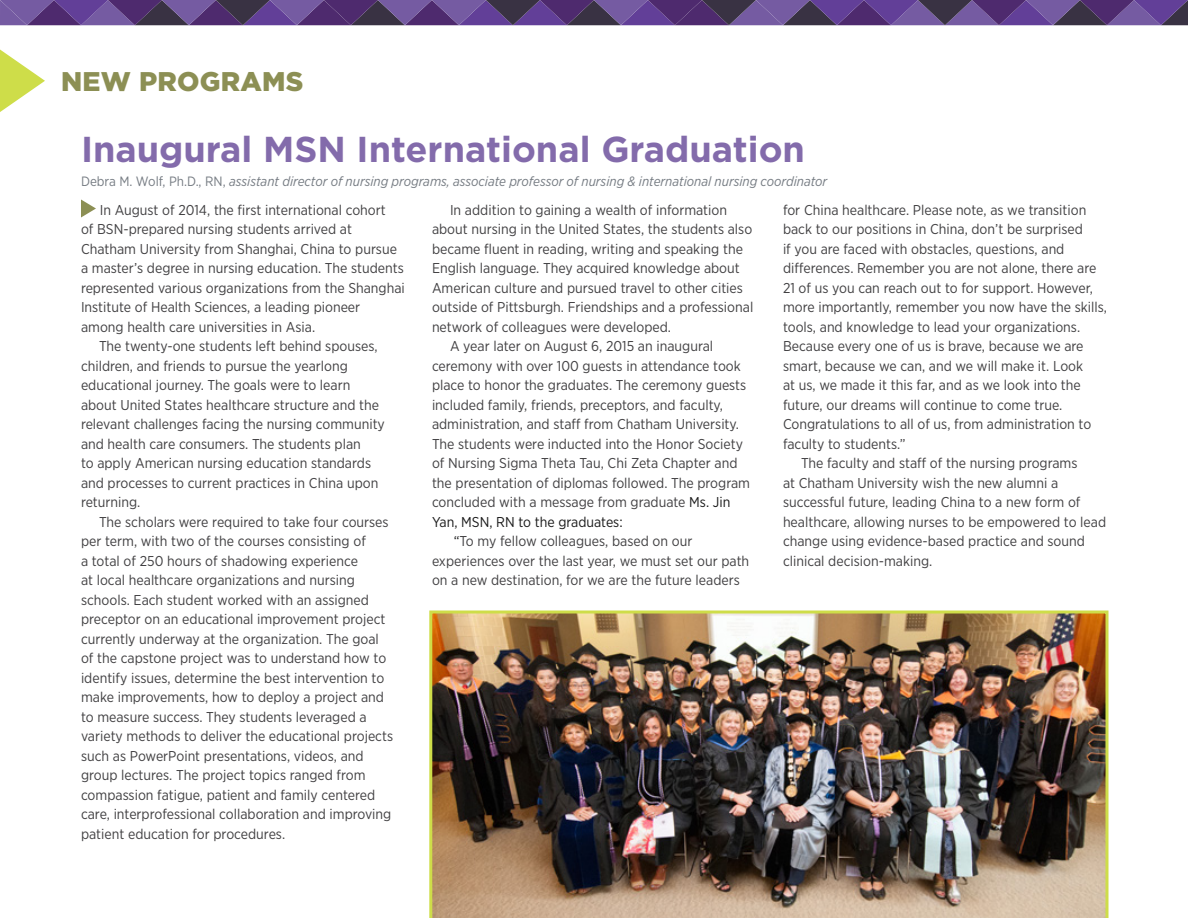
<style>
.page{position:relative;width:1188px;height:918px;background:#fff}
.page>*{position:absolute;margin:0;border:0;box-sizing:border-box;transform-origin:0 0}
.head__24_pt_purple{font:700 36px "Gotham";color:#836bab}
.contributor{font:900 27px "Gotham";letter-spacing:.01em;color:#8c8f54}
.text{font:14.25px/19.5px "Gotham Narrow";color:#414042}
._1st_paragraph{font:14.25px/19.5px "Gotham Narrow";color:#414042}
.t1{font:italic 13.5px "Gotham Narrow";color:#767c83}
.s1{font-style:normal}
.s2{color:#1a1a1a}
</style>
<div class="page">
<svg style="left:0;top:0;width:1188px;height:25px"></svg>
<svg style="left:81px;top:200px;width:15px;height:18px"></svg>
<img style="left:429px;top:610px;width:679px;height:308px">
<svg style="left:0;top:50px;width:45px;height:62px"></svg>
<p class="contributor" style="left:61px;top:66px;width:244px">NEW PROGRAMS</p>
<p class="head__24_pt_purple" style="left:81px;top:128px;width:726px">Inaugural MSN International Graduation</p>
<p class="t1" style="left:81px;top:173px;width:748px"><span class="s1">Debra M. Wolf, Ph.D., RN,</span> assistant director of nursing programs, associate professor of nursing &amp; international nursing coordinator</p>
<p class="_1st_paragraph" style="left:81px;top:199px;width:325px;text-indent:19px">In August of 2014, the first international cohort<br>of BSN-prepared nursing students arrived at Chatham University from Shanghai, China to pursue a master’s degree in nursing education. The students represented various organizations from the Shanghai Institute of Health Sciences, a leading pioneer among health care universities in Asia.</p>
<p class="text" style="left:81px;top:336px;width:305px;text-indent:18px">The twenty-one students left behind spouses, children, and friends to pursue the yearlong educational journey. The goals were to learn about United States healthcare structure and the relevant challenges facing the nursing community and health care consumers. The students plan<br>to apply American nursing education standards and processes to current practices in China upon returning.</p>
<p class="text" style="left:81px;top:511px;width:314px;text-indent:18px">The scholars were required to take four courses per term, with two of the courses consisting of<br>a total of 250 hours of shadowing experience<br>at local healthcare organizations and nursing schools. Each student worked with an assigned preceptor on an educational improvement project currently underway at the organization. The goal of the capstone project was to understand how to identify issues, determine the best intervention to make improvements, how to deploy a project and to measure success. They students leveraged a variety methods to deliver the educational projects such as PowerPoint presentations, videos, and group lectures. The project topics ranged from compassion fatigue, patient and family centered care, interprofessional collaboration and improving patient education for procedures.</p>
<p class="text" style="left:432px;top:199px;width:323px;text-indent:18px">In addition to gaining a wealth of information about nursing in the United States, the students also became fluent in reading, writing and speaking the English language. They acquired knowledge about American culture and pursued travel to other cities outside of Pittsburgh. Friendships and a professional network of colleagues were developed.</p>
<p class="text" style="left:432px;top:336px;width:320px;text-indent:18px">A year later on August 6, 2015 an inaugural ceremony with over 100 guests in attendance took place to honor the graduates. The ceremony guests included family, friends, preceptors, and faculty, administration, and staff from Chatham University.<br>The students were inducted into the Honor Society of Nursing Sigma Theta Tau, Chi Zeta Chapter and the presentation of diplomas followed. The program concluded with a message from graduate <span class="s2">Ms. Jin Yan, MSN, RN to the graduates:</span></p>
<p class="text" style="left:432px;top:531px;width:319px;text-indent:22px"><span class="s2">“</span>To my fellow colleagues, based on our experiences over the last year, we must set our path on a new destination, for we are the future leaders</p>
<p class="text" style="left:783px;top:199px;width:326px">for China healthcare. Please note, as we transition back to our positions in China, don’t be surprised<br>if you are faced with obstacles, questions, and differences. Remember you are not alone, there are 21 of us you can reach out to for support. However, more importantly, remember you now have the skills, tools, and knowledge to lead your organizations.<br>Because every one of us is brave, because we are smart, because we can, and we will make it. Look<br>at us, we made it this far, and as we look into the future, our dreams will continue to come true.<br>Congratulations to all of us, from administration to faculty to students.”</p>
<p class="text" style="left:783px;top:453px;width:325px;text-indent:18px">The faculty and staff of the nursing programs<br>at Chatham University wish the new alumni a successful future, leading China to a new form of healthcare, allowing nurses to be empowered to lead change using evidence-based practice and sound clinical decision-making.</p>
</div>
